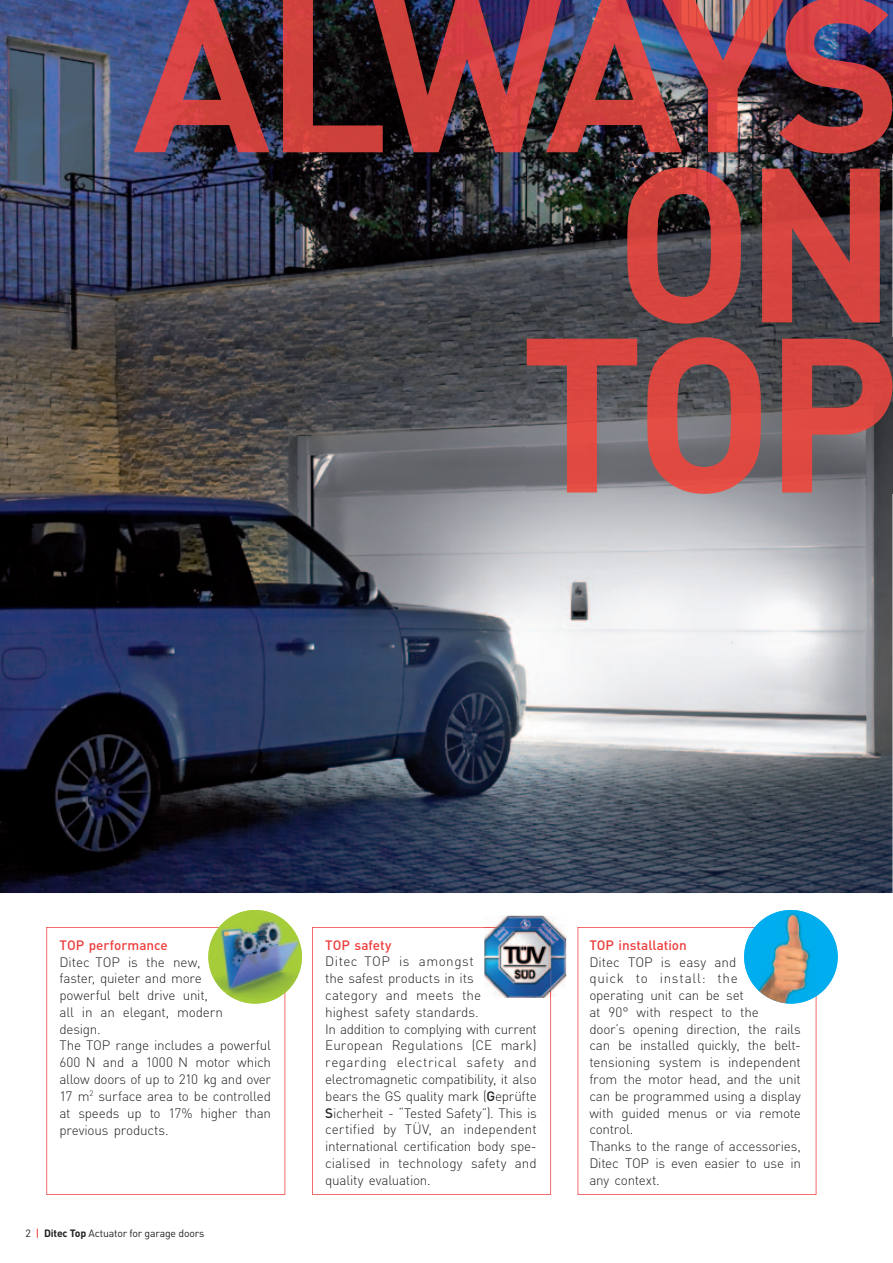
<style>
.page{position:relative;width:893px;height:1263px;background:#fff}
.page>*{position:absolute;margin:0;border:0;box-sizing:border-box;transform-origin:0 0}
.t1{font:300 13.5px/16.8px "DIN Pro";letter-spacing:-.015em;color:#231f20}
.t2{font:500 13.5px "DIN Pro";color:#ee3d3c}
.t3{font:10.5px "DIN Pro";letter-spacing:-.015em;color:#231f20}
.s1{font-weight:500;color:#ee3d3c}
.s2{font-weight:700}
.s3{font-weight:500}
</style>
<div class="page">
<svg style="left:46px;top:927px;width:239px;height:268px"></svg>
<svg style="left:312px;top:927px;width:239px;height:268px"></svg>
<svg style="left:578px;top:927px;width:238px;height:268px"></svg>
<img style="left:0;top:0;width:892px;height:893px">
<img style="left:134px;top:0;width:758px;height:154px">
<img style="left:627px;top:167px;width:253px;height:157px">
<img style="left:527px;top:337px;width:365px;height:157px">
<img style="left:208px;top:910px;width:94px;height:93px;border-radius:47px">
<img style="left:744px;top:910px;width:94px;height:93px;border-radius:47px">
<img style="left:494px;top:916px;width:72px;height:82px">
<img style="left:484px;top:927px;width:67px;height:71px">
<p class="t2" style="left:60px;top:936px;width:110px">TOP performance</p>
<p class="t1" style="left:60px;top:953px;width:213px">Ditec TOP is the new,<br>faster, quieter and more<br>powerful belt drive unit,<br>all in an elegant, modern<br>design.<br>The TOP range includes a powerful<br>600 N and a 1000 N motor which allow doors of up to 210 kg and over<br>17 m<sup>2</sup> surface area to be controlled at speeds up to 17% higher than previous products.</p>
<p class="t3" style="left:26px;top:1226px;width:180px">2 <span class="s1">|</span> <span class="s2">Ditec Top</span> Actuator for garage doors</p>
<p class="t2" style="left:325px;top:935px;width:68px">TOP safety</p>
<p class="t1" style="left:325px;top:952px;width:213px">Ditec TOP is amongst<br>the safest products in its<br>category and meets the<br>highest safety standards.<br>In addition to complying with current<br>European Regulations (CE mark) regarding electrical safety and electromagnetic compatibility, it also bears the GS quality mark (<span class="s3">G</span>eprüfte<br><span class="s3">S</span>icherheit - “Tested Safety”). This is certified by TÜV, an independent international certification body spe&shy;cialised in technology safety and quality evaluation.</p>
<p class="t2" style="left:589px;top:936px;width:99px">TOP installation</p>
<p class="t1" style="left:589px;top:953px;width:213px">Ditec TOP is easy and<br>quick to install: the<br>operating unit can be set<br>at 90° with respect to the<br>door’s opening direction, the rails can be installed quickly, the belt&shy;tensioning system is independent from the motor head, and the unit can be programmed using a display with guided menus or via remote control.<br>Thanks to the range of accessories,<br>Ditec TOP is even easier to use in any context.</p>
</div>
